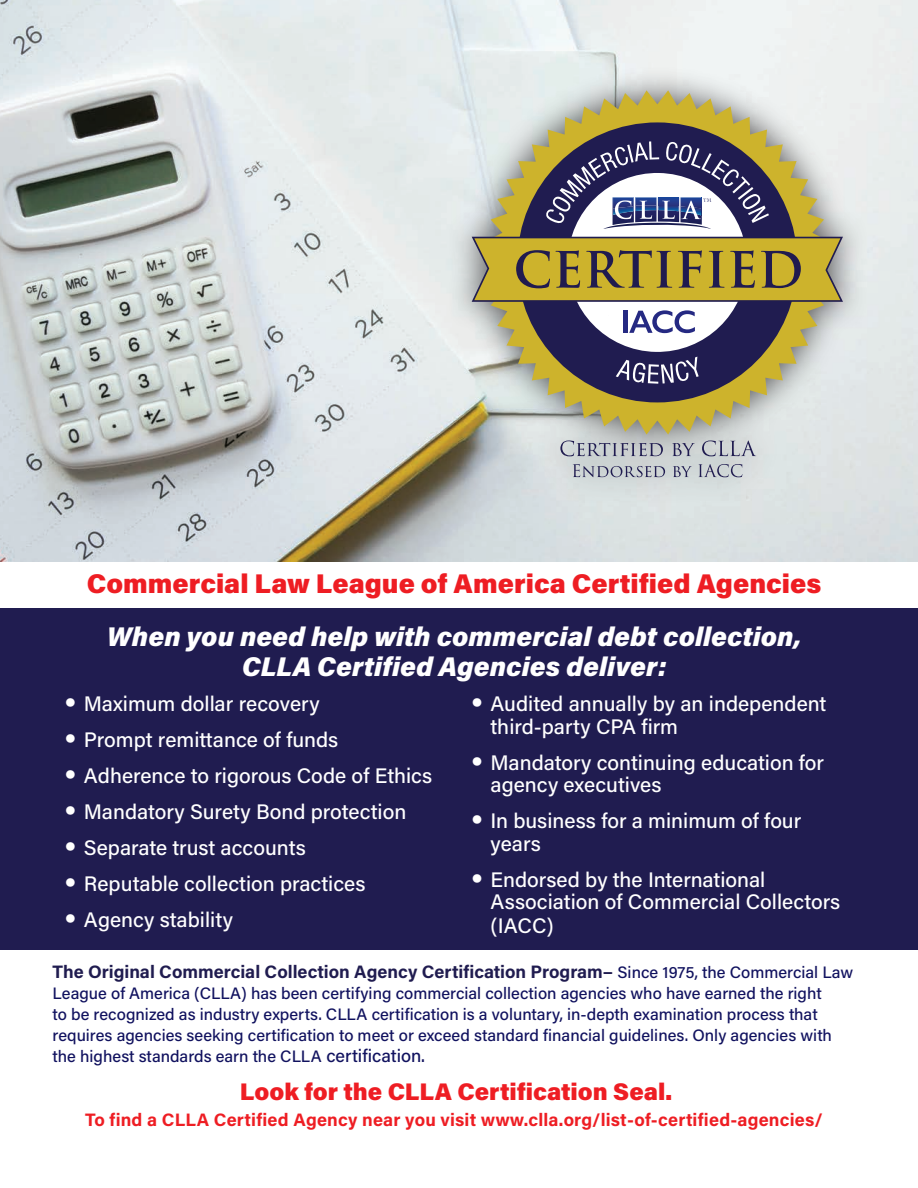
<style>
.page{position:relative;width:918px;height:1188px;background:#fff}
.page>*{position:absolute;margin:0;border:0;box-sizing:border-box;transform-origin:0 0}
.t1{font:italic 900 27px/30px "Acumin Pro";color:#fff;text-align:center}
.t2{font:900 27px "Acumin Pro";color:#ee1d23}
.t3{font:900 24px "Acumin Pro";color:#ee1d23}
.t4{font:500 21px/22.5px "Acumin Pro";color:#fff}
.t5{font:700 18px "Acumin Pro";color:#201c50}
.t6{font:700 18px "Acumin Pro";letter-spacing:.01em;color:#ee1d23}
.t7{font:500 16.5px/21px "Acumin Pro";color:#11125f}
.s1{font-family:"Helvetica Neue";font-size:24px}
.s2{font-family:"Metropolis";font-weight:600}
.s3{font-weight:500;font-size:16.5px;color:#11125f}
.s4{font-size:18px}
</style>
<div class="page">
<img style="left:0;top:0;width:918px;height:562px">
<div style="left:0;top:608px;width:918px;height:341px;background:#201c50"></div>
<div style="left:445px;top:64px;width:425px;height:442px;background:#231f20;opacity:.75"></div>
<svg style="left:485px;top:90px;width:344px;height:345px;background:#ceca9f"></svg>
<div style="left:517px;top:122px;width:280px;height:280px;background:#201c50;border-radius:50%"></div>
<svg style="left:472px;top:141px;width:371px;height:243px"></svg>
<svg style="left:560px;top:440px;width:103px;height:16px;background:#a8acb6"></svg>
<svg style="left:672px;top:443px;width:23px;height:13px"></svg>
<svg style="left:702px;top:440px;width:54px;height:16px"></svg>
<svg style="left:573px;top:464px;width:92px;height:13px"></svg>
<svg style="left:673px;top:466px;width:19px;height:11px"></svg>
<svg style="left:699px;top:464px;width:43px;height:13px"></svg>
<p class="t2" style="left:87px;top:564px;width:736px">Commercial Law League of America Certified Agencies</p>
<p class="t1" style="left:107px;top:620px;width:696px">When you need help with commercial debt collection,<br>CLLA Certified Agencies deliver:</p>
<p class="t4" style="left:64px;top:692px;width:257px"><span class="s1">•</span> Maximum dollar recovery</p>
<p class="t4" style="left:64px;top:728px;width:275px"><span class="s1">•</span> Prompt remittance of funds</p>
<p class="t4" style="left:64px;top:764px;width:369px"><span class="s1">•</span> Adherence to rigorous Code of Ethics</p>
<p class="t4" style="left:64px;top:800px;width:343px"><span class="s1">•</span> Mandatory Surety Bond protection</p>
<p class="t4" style="left:64px;top:836px;width:243px"><span class="s1">•</span> Separate trust accounts</p>
<p class="t4" style="left:64px;top:872px;width:303px"><span class="s1">•</span> Reputable collection practices</p>
<p class="t4" style="left:64px;top:908px;width:170px"><span class="s1">•</span> Agency stability</p>
<p class="t4" style="left:491px;top:692px;width:337px;text-indent:-20px"><span class="s1">•</span> Audited annually by an independent third-party CPA firm</p>
<p class="t4" style="left:491px;top:750px;width:335px;text-indent:-20px"><span class="s1">•</span> Mandatory continuing education for agency executives</p>
<p class="t4" style="left:491px;top:809px;width:312px;text-indent:-20px"><span class="s1">•</span> In business for a minimum of four years</p>
<p class="t4" style="left:491px;top:867px;width:351px;line-height:23.2px;text-indent:-20px"><span class="s1">•</span> Endorsed by the International<br>Association of Commercial Collectors (IACC)</p>
<p class="t5" style="left:53px;top:959px;width:802px">The Original Commercial Collection Agency Certification Program<span class="s2">–</span> <span class="s3">Since 1975, the Commercial Law</span></p>
<p class="t7" style="left:53px;top:982px;width:781px">League of America (CLLA) has been certifying commercial collection agencies who have earned the right to be recognized as industry experts. CLLA certification is a voluntary, in-depth examination process that requires agencies seeking certification to meet or exceed standard financial guidelines. Only agencies with the highest standards earn the CLLA <span class="s4">certification.</span></p>
<p class="t3" style="left:240px;top:1074px;width:434px">Look for the CLLA Certification Seal.</p>
<p class="t6" style="left:85px;top:1107px;width:739px">To find a CLLA Certified Agency near you visit www.clla.org/list-of-certified-agencies/</p>
</div>
